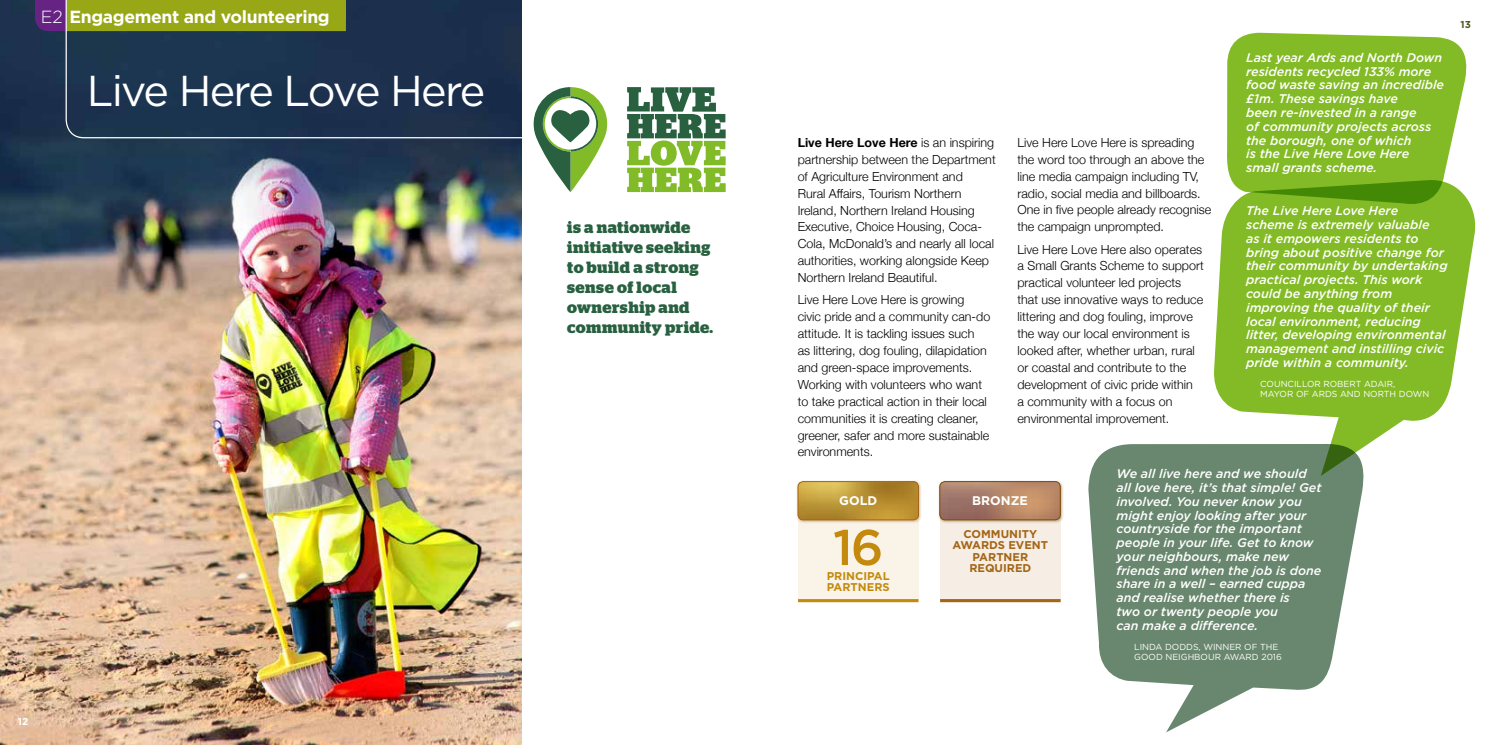
<style>
.page{position:relative;width:1489px;height:745px;background:#fff}
.page>*{position:absolute;margin:0;border:0;box-sizing:border-box;transform-origin:0 0}
.t1{font:500 50px "Gotham";color:#c48a0d}
.t2{font:43.12px "Gotham";letter-spacing:-.045em;color:#fff}
.t3{font:700 17.5px "Gotham";letter-spacing:-.02em;color:#fff}
.t4{font:700 16.25px/20px "Stag";letter-spacing:.03em;color:#286040}
.t5{font:300 12.5px/16.9px "Helvetica Neue";color:#000}
.t6{font:italic 500 12.5px/13.8px "Gotham";color:#fff}
.t7{font:700 12.5px "Gotham";color:#fff}
.t8{font:700 11.25px/11.2px "Gotham";color:#a46516;text-align:center}
.t9{font:700 11.25px "Gotham";color:#c48a0d}
.t10{font:700 10px "Gotham";color:#4e5b20}
.t11{font:700 10px "Gotham";color:#fff}
.t12{font:8.75px/10px "Gotham";color:#fff}
.s1{font-weight:300}
.s2{font-weight:700}
</style>
<div class="page">
<img style="left:0;top:0;width:521px;height:744px">
<svg style="left:35px;top:0;width:30px;height:31px"></svg>
<svg style="left:65px;top:0;width:661px;height:139px"></svg>
<svg style="left:533px;top:87px;width:74px;height:105px"></svg>
<svg style="left:627px;top:87px;width:98px;height:105px"></svg>
<div style="left:798px;top:500px;width:120px;height:100px;background:#faf3e8"></div>
<hr style="left:798px;top:598px;width:120px;height:3px;background:#c48a0d">
<div style="left:796px;top:479px;width:126px;height:44px;background:#a46516;opacity:.45"></div>
<svg style="left:798px;top:481px;width:120px;height:38px;background:#bb9536"></svg>
<div style="left:797px;top:481px;width:121px;height:39px;border:1px solid #a46516;border-radius:5px"></div>
<svg style="left:1088px;top:444px;width:276px;height:288px;fill:#69876e"></svg>
<svg style="left:1227px;top:33px;width:240px;height:145px;background:#8abe32"></svg>
<svg style="left:1212px;top:178px;width:264px;height:297px;fill:#83bb26"></svg>
<div style="left:940px;top:500px;width:120px;height:100px;background:#f6eee4"></div>
<hr style="left:940px;top:598px;width:120px;height:3px;background:#a46516">
<div style="left:937px;top:479px;width:126px;height:44px;background:#7b4c0c;opacity:.45"></div>
<svg style="left:939px;top:481px;width:121px;height:38px;background:#b08268"></svg>
<div style="left:939px;top:481px;width:121px;height:39px;border:1px solid #7b4c0c;border-radius:5px"></div>
<h3 class="t3" style="left:41px;top:5px;width:290px"><span class="s1">E2</span> Engagement and volunteering</h3>
<h2 class="t2" style="left:87px;top:63px;width:400px">Live Here Love Here</h2>
<h3 class="t4" style="left:567px;top:217px;width:147px">is a nationwide initiative seeking to build a strong sense of local ownership and community pride.</h3>
<p class="t11" style="left:18px;top:714px;width:12px">12</p>
<p class="t5" style="left:797px;top:133px;width:199px"><span class="s2">Live Here Love Here</span> is an inspiring partnership between the Department of Agriculture Environment and<br>Rural Affairs, Tourism Northern Ireland, Northern Ireland Housing Executive, Choice Housing, Coca-Cola, McDonald’s and nearly all local authorities, working alongside Keep Northern Ireland Beautiful.</p>
<p class="t5" style="left:797px;top:290px;width:194px">Live Here Love Here is growing civic pride and a community can-do attitude. It is tackling issues such<br>as littering, dog fouling, dilapidation and green-space improvements.<br>Working with volunteers who want to take practical action in their local communities it is creating cleaner, greener, safer and more sustainable environments.</p>
<p class="t5" style="left:1017px;top:133px;width:195px">Live Here Love Here is spreading the word too through an above the line media campaign including TV, radio, social media and billboards.<br>One in five people already recognise the campaign unprompted.</p>
<p class="t5" style="left:1017px;top:239px;width:188px">Live Here Love Here also operates a Small Grants Scheme to support practical volunteer led projects that use innovative ways to reduce littering and dog fouling, improve the way our local environment is looked after, whether urban, rural or coastal and contribute to the development of civic pride within<br>a community with a focus on environmental improvement.</p>
<p class="t6" style="left:1245px;top:50px;width:199px">Last year Ards and North Down residents recycled 133% more food waste saving an incredible £1m. These savings have<br>been re-invested in a range<br>of community projects across the borough, one of which<br>is the Live Here Love Here small grants scheme.</p>
<p class="t6" style="left:1245px;top:204px;width:203px">The Live Here Love Here scheme is extremely valuable<br>as it empowers residents to bring about positive change for their community by undertaking practical projects. This work could be anything from improving the quality of their local environment, reducing litter, developing environmental management and instilling civic pride within a community.</p>
<p class="t12" style="left:1260px;top:379px;width:171px">COUNCILLOR ROBERT ADAIR,<br>MAYOR OF ARDS AND NORTH DOWN</p>
<p class="t7" style="left:839px;top:491px;width:39px">GOLD</p>
<h1 class="t1" style="left:832px;top:514px;width:52px">16</h1>
<p class="t9" style="left:826px;top:579px;width:64px">PARTNERS</p>
<p class="t9" style="left:826px;top:568px;width:64px">PRINCIPAL</p>
<p class="t7" style="left:972px;top:491px;width:57px">BRONZE</p>
<p class="t8" style="left:952px;top:528px;width:97px">COMMUNITY<br>AWARDS EVENT<br>PARTNER<br>REQUIRED</p>
<p class="t6" style="left:1116px;top:466px;width:206px">We all live here and we should all love here, it’s that simple! Get involved. You never know you might enjoy looking after your countryside for the important people in your life. Get to know your neighbours, make new friends and when the job is done share in a well – earned cuppa and realise whether there is<br>two or twenty people you<br>can make a difference.</p>
<p class="t12" style="left:1134px;top:641px;width:149px">LINDA DODDS, WINNER OF THE<br>GOOD NEIGHBOUR AWARD 2016</p>
<p class="t10" style="left:1460px;top:18px;width:12px">13</p>
</div>
